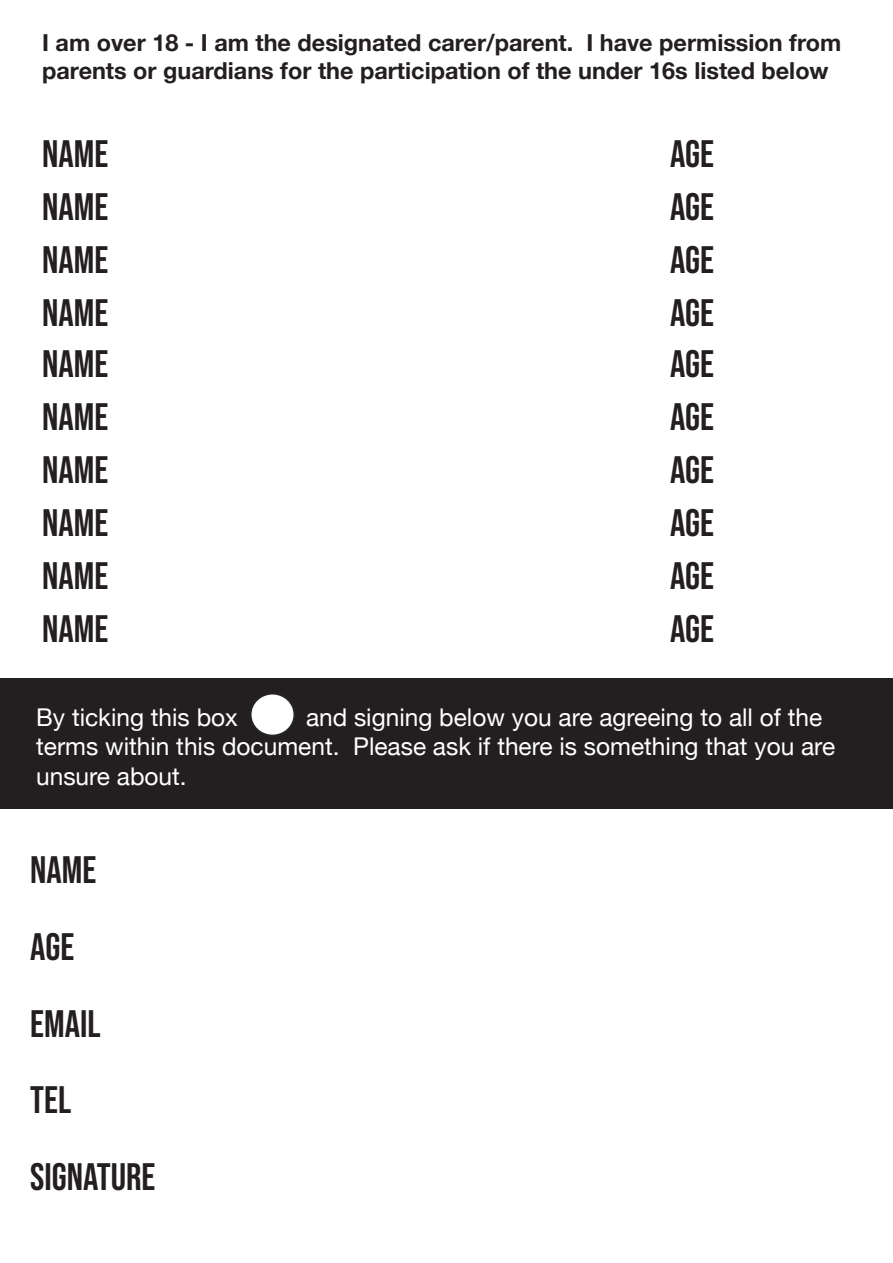
<style>
.page{position:relative;width:893px;height:1263px;background:#fff}
.page>*{position:absolute;margin:0;border:0;box-sizing:border-box;transform-origin:0 0}
.t1{font:38.25px "Bebas Neue";color:#231f20}
.t2{font:24.45px/29.4px "Helvetica Neue";color:#fff}
.t3{font:700 23.4px/28px "Helvetica Neue";color:#231f20}
</style>
<div class="page">
<div style="left:0;top:678px;width:893px;height:131px;background:#231f20"></div>
<div style="left:250px;top:693px;width:45px;height:43px;background:#fff;border-radius:50%"></div>
<div style="left:249px;top:692px;width:47px;height:45px;border:2px solid #252525;border-radius:50%"></div>
<p class="t3" style="left:42px;top:29px;width:800px">I am over 18 - I am the designated carer/parent. I have permission from parents or guardians for the participation of the under 16s listed below</p>
<p class="t1" style="left:42px;top:132px;width:68px">NAME</p>
<p class="t1" style="left:42px;top:185px;width:68px">NAME</p>
<p class="t1" style="left:42px;top:238px;width:68px">NAME</p>
<p class="t1" style="left:42px;top:291px;width:68px">NAME</p>
<p class="t1" style="left:42px;top:342px;width:68px">NAME</p>
<p class="t1" style="left:42px;top:395px;width:68px">NAME</p>
<p class="t1" style="left:42px;top:448px;width:68px">NAME</p>
<p class="t1" style="left:42px;top:501px;width:68px">NAME</p>
<p class="t1" style="left:42px;top:554px;width:68px">NAME</p>
<p class="t1" style="left:42px;top:607px;width:68px">NAME</p>
<p class="t1" style="left:670px;top:132px;width:46px">AGE</p>
<p class="t1" style="left:670px;top:185px;width:46px">AGE</p>
<p class="t1" style="left:670px;top:238px;width:46px">AGE</p>
<p class="t1" style="left:670px;top:291px;width:46px">AGE</p>
<p class="t1" style="left:670px;top:342px;width:46px">AGE</p>
<p class="t1" style="left:670px;top:395px;width:46px">AGE</p>
<p class="t1" style="left:670px;top:448px;width:46px">AGE</p>
<p class="t1" style="left:670px;top:501px;width:46px">AGE</p>
<p class="t1" style="left:670px;top:554px;width:46px">AGE</p>
<p class="t1" style="left:670px;top:607px;width:46px">AGE</p>
<p class="t2" style="left:36px;top:704px;width:800px;text-indent:270px">and signing below you are agreeing to all of the terms within this document. Please ask if there is something that you are unsure about.</p>
<p class="t2" style="left:36px;top:704px;width:203px">By ticking this box</p>
<p class="t1" style="left:30px;top:848px;width:68px">NAME</p>
<p class="t1" style="left:30px;top:925px;width:46px">AGE</p>
<p class="t1" style="left:30px;top:1002px;width:72px">EMAIL</p>
<p class="t1" style="left:30px;top:1078px;width:43px">TEL</p>
<p class="t1" style="left:30px;top:1155px;width:127px">SIGNATURE</p>
</div>
